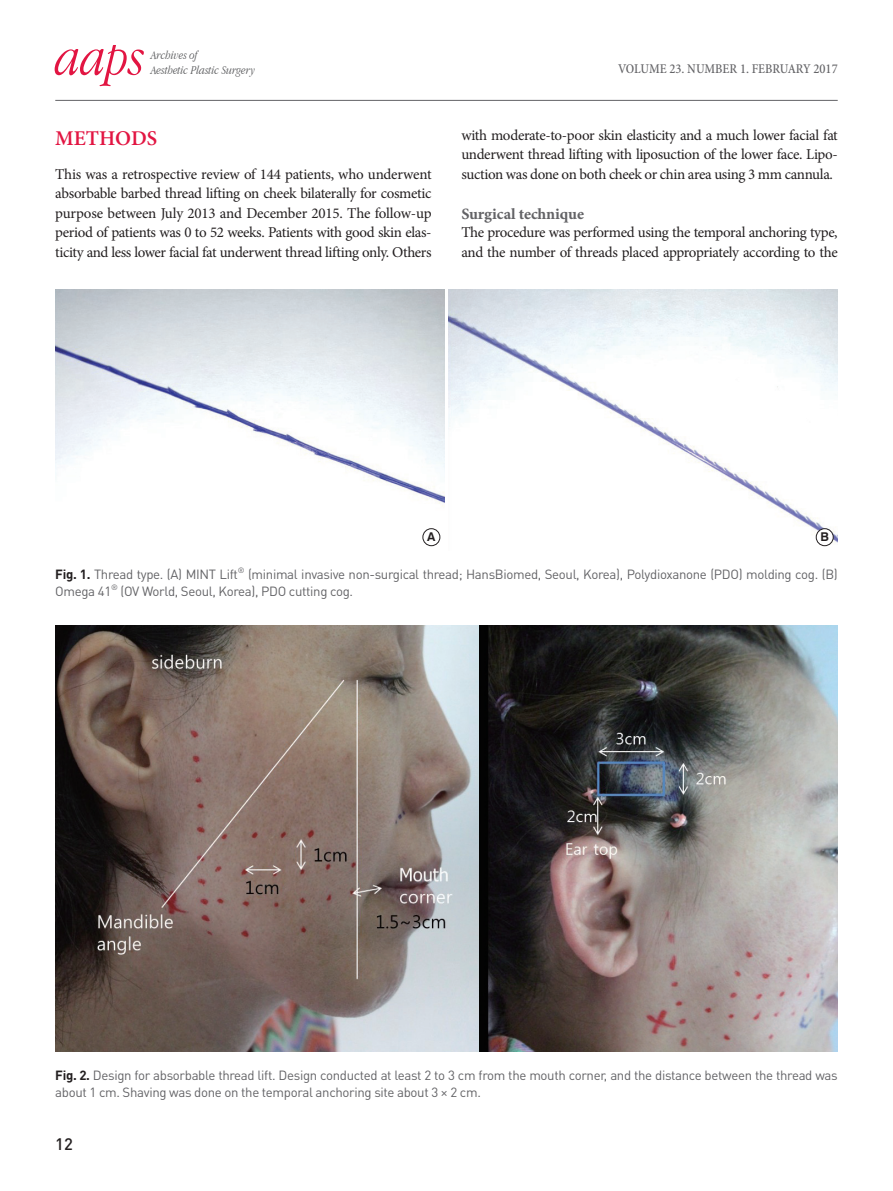
<style>
.page{position:relative;width:893px;height:1191px;background:#fff}
.page>*{position:absolute;margin:0;border:0;box-sizing:border-box;transform-origin:0 0}
.t1{font:italic 300 54px "Apple Garamond";color:#e21542}
.본문대제목{font:600 21px "Minion Pro";letter-spacing:-.005em;color:#e21542}
.t2{font:500 16.5px "DIN Pro";color:#231f20}
.본문중제목{font:15.75px "Minion Pro Bold Capt";letter-spacing:-.01em;color:#636366}
.본문{font:15px/19.5px "Minion Pro";letter-spacing:-.025em;color:#231f20;text-align:justify}
.t3{font:500 condensed 13.5px "Minion Pro";color:#636366}
.표제목그림설명{font:13.2px/17.1px "DIN Pro";letter-spacing:-.025em;color:#636366}
.t4{font:italic 300 12.45px "Apple Garamond";color:#57585a}
.t5{font:700 12.15px "Swiss 721 BT";color:#231f20}
.s1{font-weight:700;color:#231f20}
</style>
<div class="page">
<hr style="left:55px;top:100px;width:783px;height:1px;background:#636366">
<img style="left:55px;top:289px;width:389px;height:258px">
<img style="left:449px;top:289px;width:389px;height:258px">
<div style="left:423px;top:528px;width:17px;height:18px;background:#fff;border-radius:50%"></div>
<div style="left:423px;top:528px;width:17px;height:18px;border:1px solid #231f20;border-radius:50%"></div>
<div style="left:816px;top:528px;width:17px;height:18px;background:#fff;border-radius:50%"></div>
<div style="left:816px;top:528px;width:17px;height:18px;border:1px solid #231f20;border-radius:50%"></div>
<img style="left:55px;top:626px;width:783px;height:425px">
<p class="t1" style="left:55px;top:25px;width:91px">aaps</p>
<p class="t4" style="left:151px;top:48px;width:48px">Archives of</p>
<p class="t4" style="left:151px;top:63px;width:106px">Aesthetic Plastic Surgery</p>
<p class="t3" style="left:618px;top:60px;width:221px">VOLUME 23. NUMBER 1. FEBRUARY 2017</p>
<p class="본문대제목" style="left:55px;top:124px;width:103px">METHODS</p>
<p class="본문" style="left:55px;top:164px;width:378px">This was a retrospective review of 144 patients, who underwent absorbable barbed thread lifting on cheek bilaterally for cosmetic purpose between July 2013 and December 2015. The follow-up period of patients was 0 to 52 weeks. Patients with good skin elas&shy;ticity and less lower facial fat underwent thread lifting only. Others</p>
<p class="본문" style="left:461px;top:125px;width:378px">with moderate-to-poor skin elasticity and a much lower facial fat underwent thread lifting with liposuction of the lower face. Lipo&shy;suction was done on both cheek or chin area using 3 mm cannula.</p>
<p class="본문중제목" style="left:461px;top:202px;width:124px">Surgical technique</p>
<p class="본문" style="left:461px;top:223px;width:378px">The procedure was performed using the temporal anchoring type, and the number of threads placed appropriately according to the</p>
<p class="t5" style="left:427px;top:530px;width:10px">A</p>
<p class="t5" style="left:820px;top:530px;width:10px">B</p>
<p class="표제목그림설명" style="left:55px;top:564px;width:784px"><span class="s1">Fig. 1.</span> Thread type. (A) MINT Lift<sup>®</sup> (minimal invasive non-surgical thread; HansBiomed, Seoul, Korea), Polydioxanone (PDO) molding cog. (B)<br>Omega 41<sup>®</sup> (OV World, Seoul, Korea), PDO cutting cog.</p>
<p class="표제목그림설명" style="left:55px;top:1065px;width:784px"><span class="s1">Fig. 2.</span> Design for absorbable thread lift. Design conducted at least 2 to 3 cm from the mouth corner, and the distance between the thread was about 1 cm. Shaving was done on the temporal anchoring site about 3 × 2 cm.</p>
<p class="t2" style="left:55px;top:1132px;width:19px">12</p>
</div>
